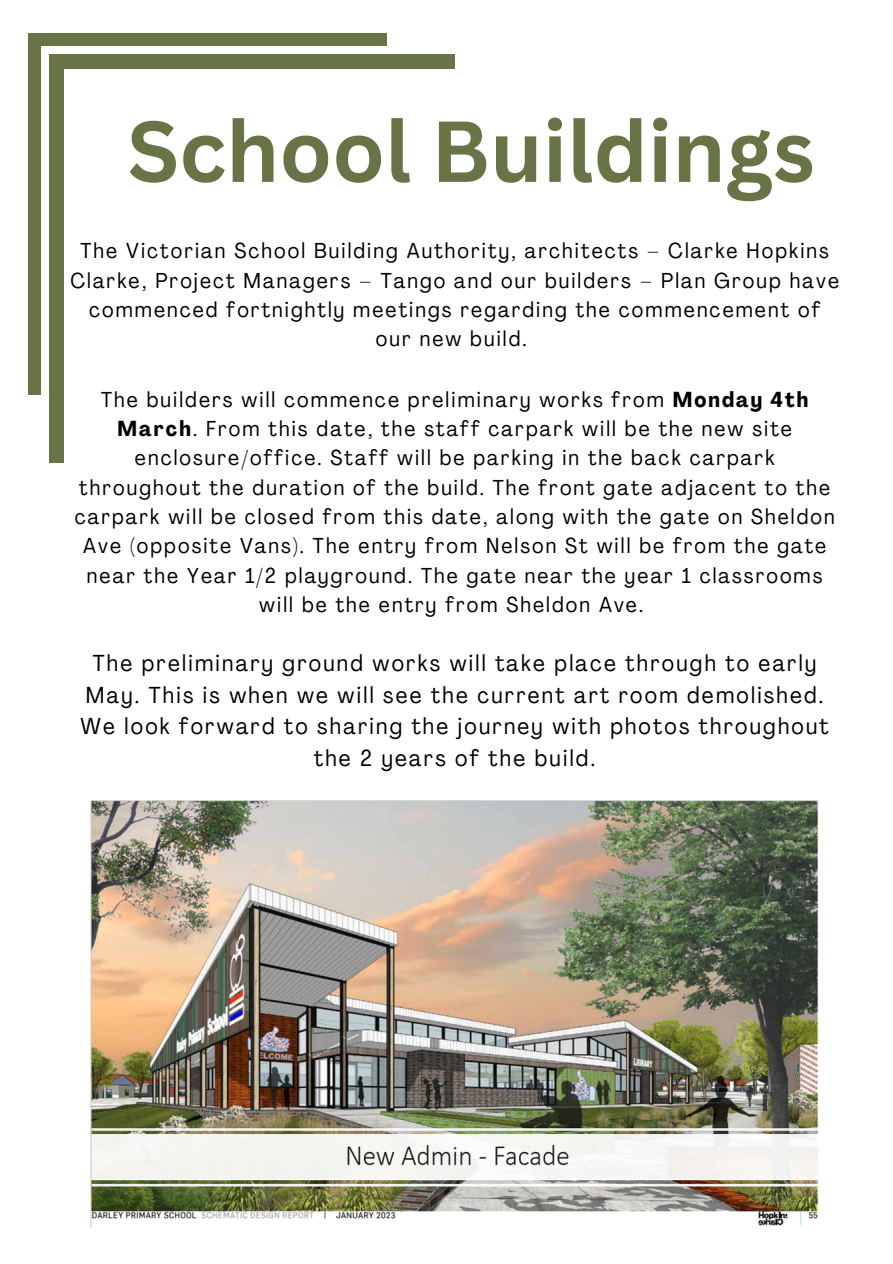
<style>
.page{position:relative;width:893px;height:1264px;background:#fff}
.page>*{position:absolute;margin:0;border:0;box-sizing:border-box;transform-origin:0 0}
.t1{font:700 84.45px "Canva Sans";color:#687445}
.t2{font:condensed 22.8px/31.5px "Agrandir";letter-spacing:.1em;color:#000;text-align:center}
.t3{font:condensed 21.3px/29.2px "Agrandir";letter-spacing:.1em;color:#000;text-align:center}
.s1{font-weight:700}
</style>
<div class="page">
<img style="left:91px;top:800px;width:727px;height:427px">
<div style="left:41px;top:33px;width:345px;height:13px;background:#687445"></div>
<div style="left:28px;top:33px;width:13px;height:361px;background:#687445"></div>
<div style="left:64px;top:54px;width:390px;height:15px;background:#687445"></div>
<div style="left:49px;top:54px;width:15px;height:408px;background:#687445"></div>
<p class="t1" style="left:127px;top:92px;width:689px">School Buildings</p>
<h1 class="t3" style="left:70px;top:238px;width:770px">The Victorian School Building Authority, architects – Clarke Hopkins Clarke, Project Managers – Tango and our builders – Plan Group have commenced fortnightly meetings regarding the commencement of our new build.</h1>
<p class="t3" style="left:75px;top:387px;width:761px">The builders will commence preliminary works from <span class="s1">Monday 4th March</span>. From this date, the staff carpark will be the new site enclosure/office. Staff will be parking in the back carpark throughout the duration of the build. The front gate adjacent to the carpark will be closed from this date, along with the gate on Sheldon Ave (opposite Vans). The entry from Nelson St will be from the gate near the Year 1/2 playground. The gate near the year 1 classrooms will be the entry from Sheldon Ave.</p>
<p class="t2" style="left:86px;top:650px;width:738px">The preliminary ground works will take place through to early<br>May. This is when we will see the current art room demolished.</p>
<p class="t2" style="left:81px;top:713px;width:749px">We look forward to sharing the journey with photos throughout the 2 years of the build.</p>
</div>
